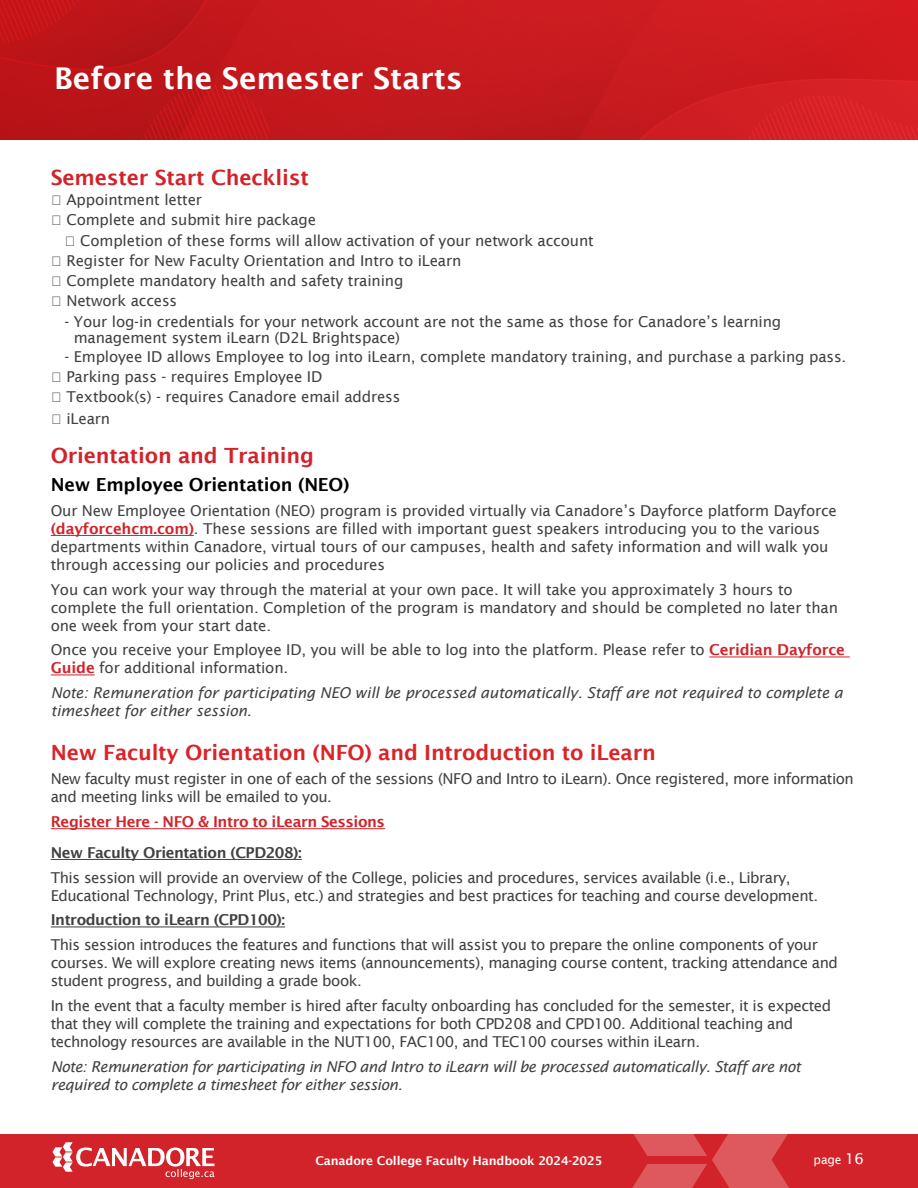
<style>
.page{position:relative;width:918px;height:1188px;background:#fff}
.page>*{position:absolute;margin:0;border:0;box-sizing:border-box;transform-origin:0 0}
.t1{font:600 30px "Lucida Sans";color:#fff}
.t2{font:600 21px "Lucida Sans";letter-spacing:-.01em;color:#db2328}
.t3{font:600 21px "Lucida Sans";letter-spacing:-.01em;color:#d2232a}
.t4{font:600 18px "Lucida Sans";letter-spacing:-.01em;color:#000101}
.t5{font:15px/18px "Lucida Sans";letter-spacing:-.01em;color:#414042}
.t6{font:15px/18px "Lucida Sans";letter-spacing:-.03em;color:#414042}
.t7{font:italic 15px/18px "Lucida Sans";letter-spacing:-.03em;color:#414042}
.t8{font:italic 15px/18px "Lucida Sans";letter-spacing:-.01em;color:#414042}
.t9{font:600 15px "Lucida Sans";letter-spacing:-.03em;color:#414042}
.t10{font:600 15px "Lucida Sans";letter-spacing:-.03em;color:#d2232a}
.t11{font:600 12px "Lucida Sans";letter-spacing:-.01em;color:#fff}
.t12{font:12px "Lucida Sans";color:#fff}
.s1{font-weight:600;color:#d2232a}
.s2{font-size:15px}
</style>
<div class="page">
<svg style="left:0;top:0;width:918px;height:140px;background:#c6191e"></svg>
<div style="left:0;top:1134px;width:918px;height:54px;background:#d2232a"></div>
<svg style="left:53px;top:1142px;width:162px;height:37px"></svg>
<svg style="left:632px;top:1134px;width:157px;height:54px"></svg>
<hr style="left:51px;top:535px;width:143px;height:1px;background:#d2232a">
<hr style="left:709px;top:657px;width:141px;height:1px;background:#d2232a">
<hr style="left:51px;top:675px;width:44px;height:1px;background:#d2232a">
<hr style="left:51px;top:828px;width:334px;height:1px;background:#d2232a">
<hr style="left:51px;top:859px;width:251px;height:1px;background:#414042">
<hr style="left:51px;top:927px;width:234px;height:1px;background:#414042">
<h1 class="t1" style="left:54px;top:61px;width:410px">Before the Semester Starts</h1>
<h2 class="t3" style="left:51px;top:165px;width:260px">Semester Start Checklist</h2>
<p class="t5" style="left:51px;top:191px;width:153px">☐ Appointment letter</p>
<p class="t5" style="left:51px;top:211px;width:267px">☐ Complete and submit hire package</p>
<p class="t5" style="left:65px;top:231px;width:531px">☐ Completion of these forms will allow activation of your network account</p>
<p class="t5" style="left:51px;top:252px;width:412px">☐ Register for New Faculty Orientation and Intro to iLearn</p>
<p class="t5" style="left:51px;top:272px;width:354px">☐ Complete mandatory health and safety training</p>
<p class="t5" style="left:51px;top:292px;width:128px">☐ Network access</p>
<p class="t5" style="left:74px;top:313px;width:709px;line-height:16.5px;text-indent:-9px">- Your log-in credentials for your network account are not the same as those for Canadore’s learning management system iLearn (D2L Brightspace)</p>
<p class="t5" style="left:51px;top:346px;width:797px;line-height:20.2px;text-indent:14px">- Employee ID allows Employee to log into iLearn, complete mandatory training, and purchase a parking pass. ☐ Parking pass - requires Employee ID<br>☐ Textbook(s) - requires Canadore email address</p>
<p class="t5" style="left:51px;top:410px;width:61px">☐ iLearn</p>
<h2 class="t3" style="left:51px;top:443px;width:265px">Orientation and Training</h2>
<p class="t4" style="left:51px;top:475px;width:300px">New Employee Orientation (NEO)</p>
<p class="t5" style="left:51px;top:502px;width:788px">Our New Employee Orientation (NEO) program is provided virtually via Canadore’s Dayforce platform Dayforce <span class="s1">(dayforcehcm.com)</span>. These sessions are filled with important guest speakers introducing you to the various departments within Canadore, virtual tours of our campuses, health and safety information and will walk you through accessing our policies and procedures</p>
<p class="t5" style="left:51px;top:580px;width:789px">You can work your way through the material at your own pace. It will take you approximately 3 hours to complete the full orientation. Completion of the program is mandatory and should be completed no later than one week from your start date.</p>
<p class="t5" style="left:51px;top:641px;width:796px">Once you receive your Employee ID, you will be able to log into the platform. Please refer to <span class="s1">Ceridian Dayforce<br>Guide</span> for additional information.</p>
<p class="t8" style="left:51px;top:684px;width:794px">Note: Remuneration for participating NEO will be processed automatically. Staff are not required to complete a timesheet for either session.</p>
<h2 class="t2" style="left:51px;top:740px;width:607px">New Faculty Orientation (NFO) and Introduction to iLearn</h2>
<p class="t6" style="left:51px;top:770px;width:805px">New faculty must register in one of each of the sessions (NFO and Intro to iLearn). Once registered, more information and meeting links will be emailed to you.</p>
<p class="t10" style="left:51px;top:813px;width:336px">Register Here - NFO &amp; Intro to iLearn Sessions</p>
<p class="t9" style="left:51px;top:844px;width:253px">New Faculty Orientation (CPD208):</p>
<p class="t6" style="left:51px;top:868px;width:769px">This session will provide an overview of the College, policies and procedures, services available (i.e., Library,<br>Educational Technology, Print Plus, etc.) and strategies and best practices for teaching and course development.</p>
<p class="t9" style="left:51px;top:912px;width:236px">Introduction to iLearn (CPD100):</p>
<p class="t6" style="left:51px;top:936px;width:789px">This session introduces the features and functions that will assist you to prepare the online components of your courses. We will explore creating news items (announcements), managing course content, tracking attendance and student progress, and building a grade book.</p>
<p class="t6" style="left:51px;top:997px;width:782px">In the event that a faculty member is hired after faculty onboarding has concluded for the semester, it is expected that they will complete the training and expectations for both CPD208 and CPD100. Additional teaching and technology resources are available in the NUT100, FAC100, and TEC100 courses within iLearn.</p>
<p class="t7" style="left:51px;top:1057px;width:752px">Note: Remuneration for participating in NFO and Intro to iLearn will be processed automatically. Staff are not required to complete a timesheet for either session.</p>
<p class="t11" style="left:561px;top:1153px;width:9px">3</p>
<p class="t11" style="left:595px;top:1153px;width:9px">4</p>
<p class="t12" style="left:814px;top:1153px;width:52px">page <span class="s2">16</span></p>
<p class="t11" style="left:316px;top:1153px;width:288px">Canadore College Faculty Handbook 2024-2025</p>
</div>
